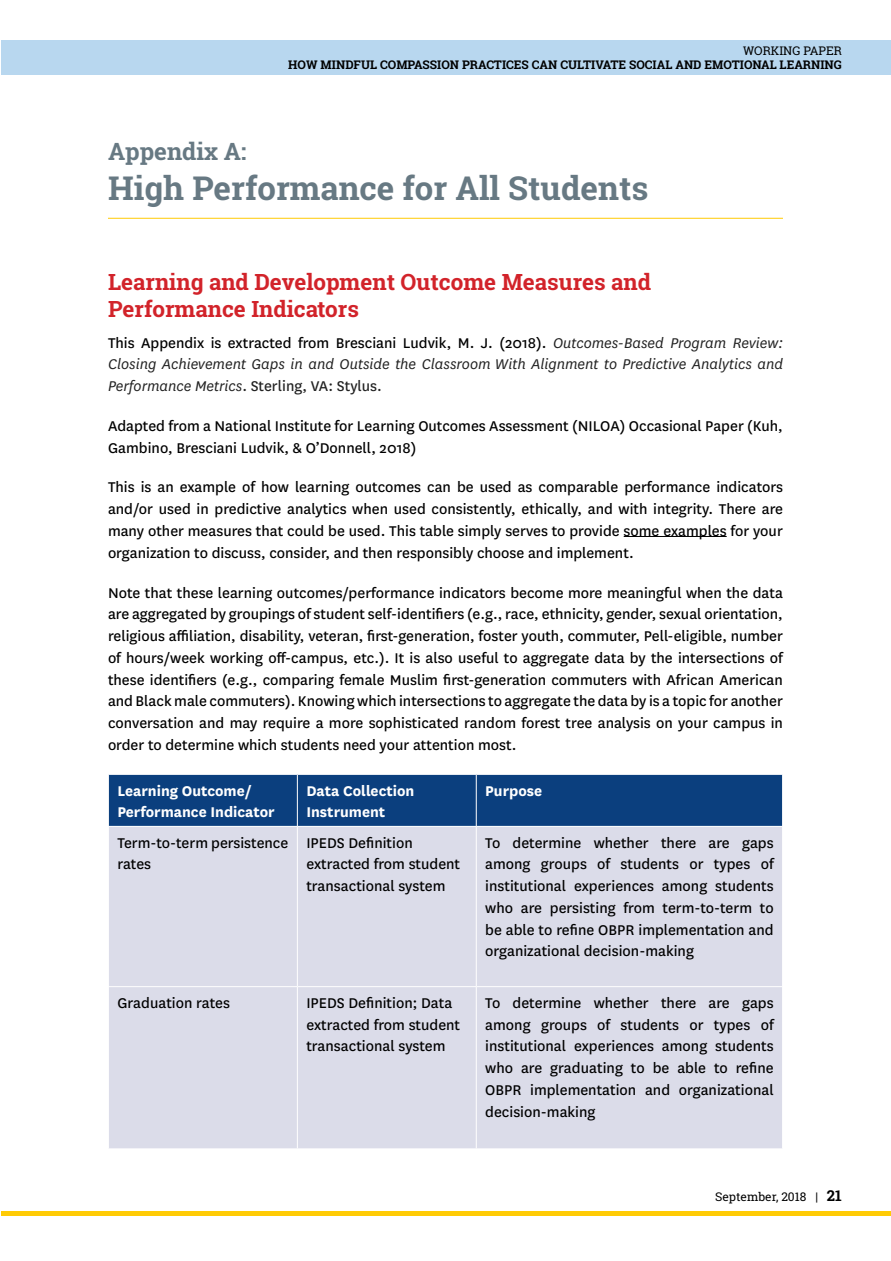
<style>
.page{position:relative;width:891px;height:1261px;background:#fff}
.page>*{position:absolute;margin:0;border:0;box-sizing:border-box;transform-origin:0 0}
.t1{font:700 33px "Roboto Slab";color:#677983}
.t2{font:700 24px "Roboto Slab";color:#677983}
.t3{font:700 22.5px/27px "Roboto Slab";color:#d2232a}
.t4{font:16.5px/21.8px "National";color:#000}
.t5{font:italic 16.5px/21.8px "National";color:#222;text-align:justify}
.t6{font:700 16.5px/21.8px "National";color:#fff}
.t7{font:700 12px "Roboto Slab";color:#000}
.t8{font:12px "Roboto Slab";color:#000}
.s1{font-style:normal;color:#000}
.s2{font-style:normal}
.s3{font-weight:700;font-size:15px}
</style>
<div class="page">
<hr style="left:0;top:40px;width:1px;height:35px;background:#b8d7ef">
<div style="left:1px;top:40px;width:890px;height:35px;background:#b8d7ef"></div>
<hr style="left:1px;top:1211px;width:890px;height:4px;background:#ffcb05">
<hr style="left:108px;top:218px;width:675px;height:1px;background:#ffcb05">
<hr style="left:624px;top:536px;width:103px;height:1px;background:#000">
<div style="left:109px;top:775px;width:673px;height:51px;background:#0b3f7e"></div>
<div style="left:109px;top:827px;width:673px;height:321px;background:#dbdce9"></div>
<hr style="left:297px;top:774px;width:1px;height:52px;background:#fff">
<hr style="left:476px;top:774px;width:1px;height:52px;background:#fff">
<hr style="left:297px;top:826px;width:1px;height:160px;background:#fff">
<hr style="left:476px;top:826px;width:1px;height:160px;background:#fff">
<hr style="left:108px;top:986px;width:189px;height:1px;background:#fff">
<hr style="left:297px;top:986px;width:179px;height:1px;background:#fff">
<hr style="left:297px;top:987px;width:1px;height:161px;background:#fff">
<hr style="left:476px;top:986px;width:307px;height:1px;background:#fff">
<hr style="left:476px;top:987px;width:1px;height:161px;background:#fff">
<p class="t8" style="left:743px;top:42px;width:100px">WORKING PAPER</p>
<p class="t7" style="left:288px;top:56px;width:555px">How Mindful Compassion Practices can Cultivate Social and Emotional Learning</p>
<h2 class="t2" style="left:108px;top:135px;width:140px">Appendix A:</h2>
<h1 class="t1" style="left:108px;top:165px;width:542px">High Performance for All Students</h1>
<h3 class="t3" style="left:108px;top:268px;width:545px">Learning and Development Outcome Measures and<br>Performance Indicators</h3>
<p class="t5" style="left:108px;top:331px;width:677px"><span class="s1">This Appendix is extracted from Bresciani Ludvik, M. J. (2018).</span> Outcomes-Based Program Review:<br>Closing Achievement Gaps in and Outside the Classroom With Alignment to Predictive Analytics and Performance Metrics<span class="s2">. Sterling, VA: Stylus.</span></p>
<p class="t4" style="left:108px;top:414px;width:676px">Adapted from a N ational I nstitute for Learning Outcomes Assessment (NI LOA ) Occasional Paper (Kuh,<br>Gambino, Bresciani Ludvik, &amp; O’Donnell, 2018)</p>
<p class="t4" style="left:108px;top:475px;width:677px;text-align:justify">This is an example of how learning outcomes can be used as comparable performance indicators and/or used in predictive analytics when used consistently, ethically, and with integrity. There are many other measures that could be used. This table simply serves to provide some examples for your organization to discuss, consider, and then responsibly choose and implement.</p>
<p class="t4" style="left:108px;top:580px;width:677px;text-align:justify">N ote that these learning outcomes/performance indicators become more meaningful when the data are aggregated by groupings of student self-identifiers (e.g., race, ethnicity, gender, sexual orientation, religious affiliation, disability, veteran, first-generation, foster youth, commuter, Pell-eligible, number of hours/week working off-campus, etc.). It is also useful to aggregate data by the intersections of these identifiers (e.g., comparing female Muslim first-generation commuters with African American and Black male commuters). Knowing which intersections to aggregate the data by is a topic for another conversation and may require a more sophisticated random forest tree analysis on your campus in order to determine which students need your attention most.</p>
<p class="t6" style="left:117px;top:778px;width:159px">Learning Outcome/<br>Performance Indicator</p>
<p class="t6" style="left:306px;top:778px;width:110px">Data Collection<br>Instrument</p>
<p class="t6" style="left:485px;top:778px;width:58px">Purpose</p>
<p class="t4" style="left:117px;top:831px;width:173px">Term-to-term persistence rates</p>
<p class="t4" style="left:306px;top:831px;width:155px">I PEDS Definition extracted from student transactional system</p>
<p class="t4" style="left:485px;top:831px;width:290px;text-align:justify">To determine whether there are gaps among groups of students or types of institutional experiences among students who are persisting from term-to-term to be able to refine OBPR implementation and organizational decision-making</p>
<p class="t4" style="left:117px;top:991px;width:114px">Graduation rates</p>
<p class="t4" style="left:306px;top:991px;width:155px">I PEDS Definition; Data extracted from student transactional system</p>
<p class="t4" style="left:485px;top:991px;width:290px;text-align:justify">To determine whether there are gaps among groups of students or types of institutional experiences among students who are graduating to be able to refine OBPR implementation and organizational decision-making</p>
<p class="t8" style="left:715px;top:1188px;width:128px">September, 2018 | <span class="s3">21</span></p>
</div>
